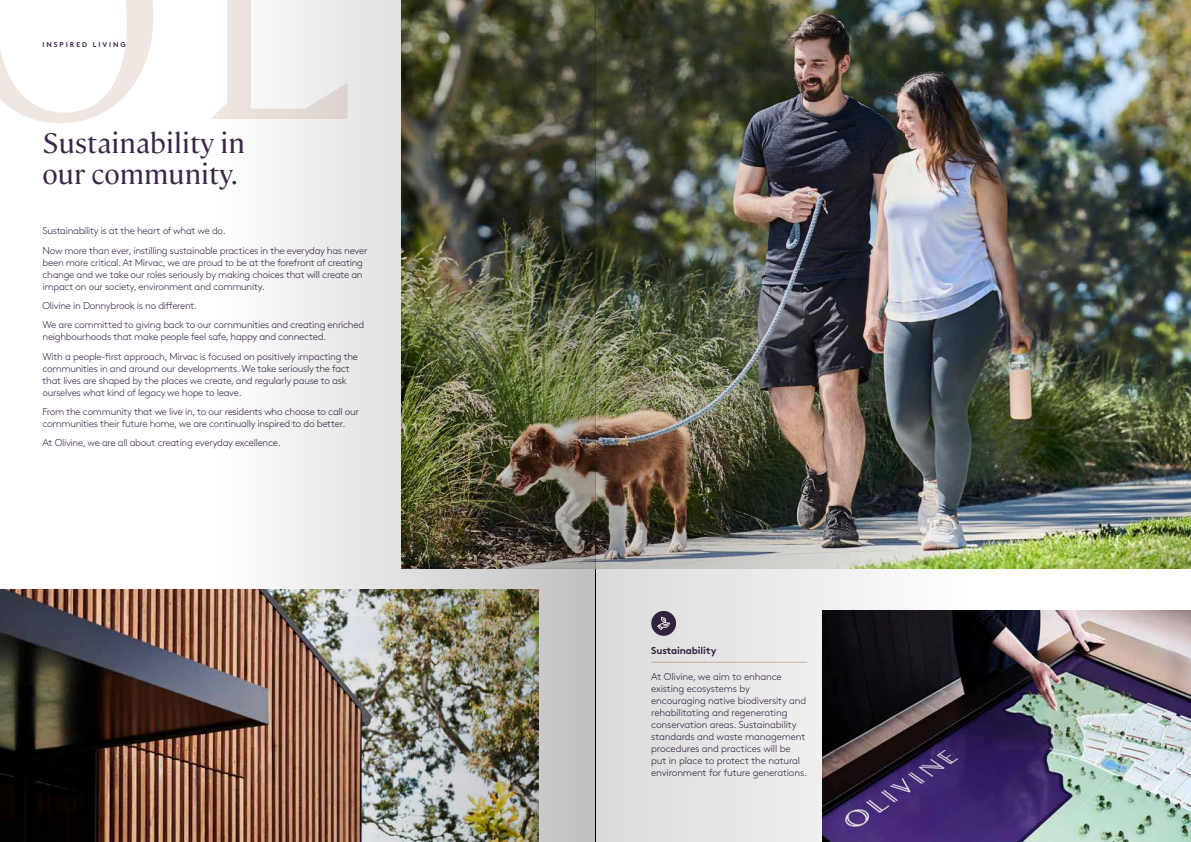
<style>
.page{position:relative;width:1191px;height:842px;background:#fff}
.page>*{position:absolute;margin:0;border:0;box-sizing:border-box;transform-origin:0 0}
.t1{font:28px/31px "Cambon";color:#3a2747}
.t2{font:300 10px/12px "Brown";letter-spacing:-.03em;color:#3a2747}
.t3{font:700 10px "Brown";letter-spacing:-.015em;color:#3a2747}
.t4{font:700 7px "Brown";letter-spacing:.275em;color:#3a2747}
</style>
<div class="page">
<img style="left:0;top:590px;width:213px;height:252px">
<img style="left:978px;top:611px;width:213px;height:231px">
<img style="left:978px;top:0;width:213px;height:568px">
<img style="left:213px;top:0;width:382px;height:842px">
<img style="left:595px;top:0;width:383px;height:842px">
<p class="t4" style="left:43px;top:39px;width:85px">INSPIRED LIVING</p>
<h1 class="t1" style="left:43px;top:126px;width:204px">Sustainability in our community.</h1>
<p class="t2" style="left:43px;top:221px;width:326px;line-height:19.3px">Sustainability is at the heart of what we do.<br>Now more than ever, instilling sustainable practices in the everyday has never</p>
<p class="t2" style="left:43px;top:256px;width:322px;text-align:justify">been more critical. At Mirvac, we are proud to be at the forefront of creating change and we take our roles seriously by making choices that will create an impact on our society, environment and community.</p>
<p class="t2" style="left:43px;top:295px;width:323px;line-height:19.3px">Olivine in Donnybrook is no different.<br>We are committed to giving back to our communities and creating enriched</p>
<p class="t2" style="left:43px;top:327px;width:317px;line-height:19.3px">neighbourhoods that make people feel safe, happy and connected.<br>With a people-first approach, Mirvac is focused on positively impacting the</p>
<p class="t2" style="left:43px;top:361px;width:309px">communities in and around our developments. We take seriously the fact that lives are shaped by the places we create, and regularly pause to ask ourselves what kind of legacy we hope to leave.</p>
<p class="t2" style="left:43px;top:405px;width:318px">From the community that we live in, to our residents who choose to call our communities their future home, we are continually inspired to do better.</p>
<p class="t2" style="left:43px;top:436px;width:240px">At Olivine, we are all about creating everyday excellence.</p>
<p class="t3" style="left:651px;top:642px;width:67px">Sustainability</p>
<p class="t2" style="left:651px;top:669px;width:157px">At Olivine, we aim to enhance existing ecosystems by<br>encouraging native biodiversity and rehabilitating and regenerating conservation areas. Sustainability standards and waste management procedures and practices will be put in place to protect the natural environment for future generations.</p>
</div>
